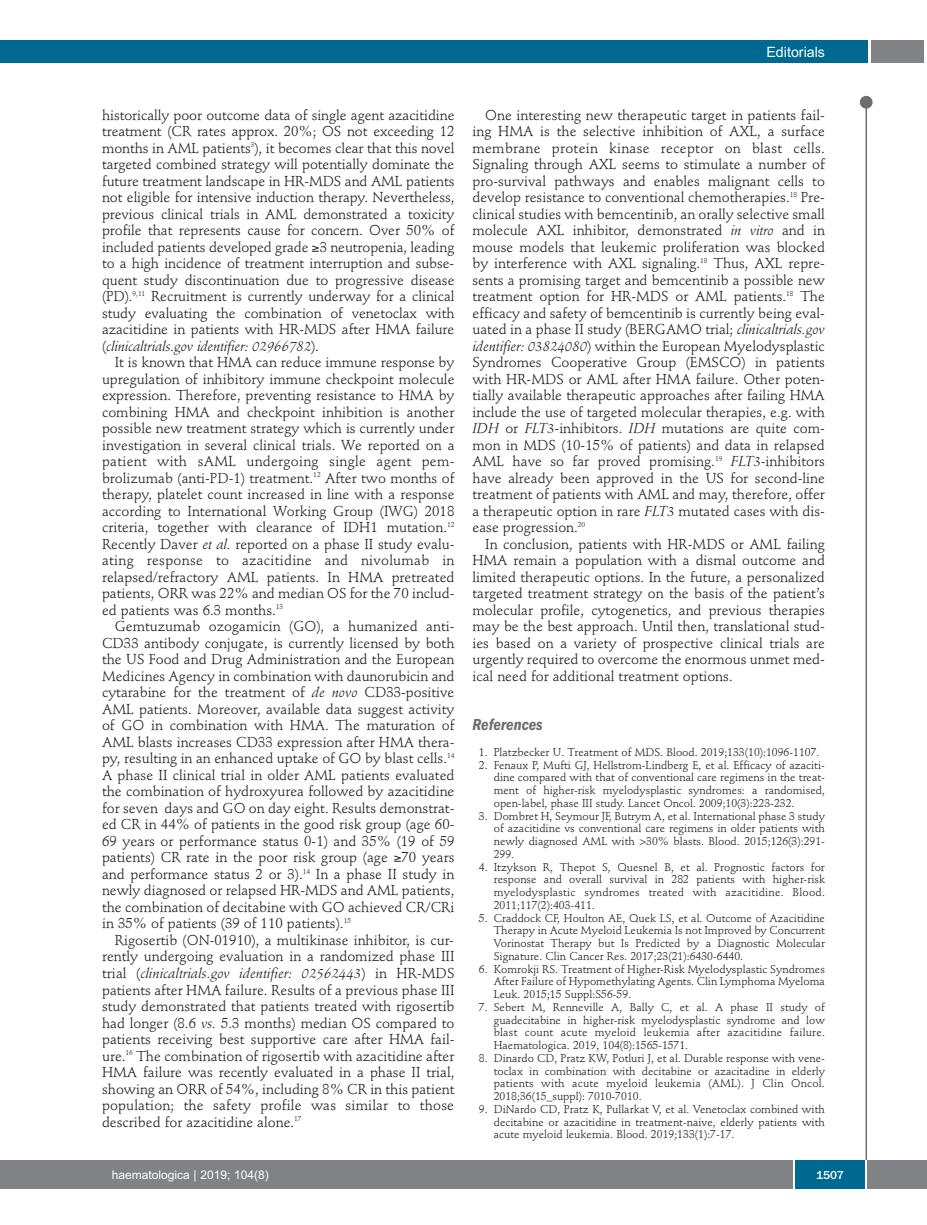
<style>
.page{position:relative;width:927px;height:1225px;background:#fff}
.page>*{position:absolute;margin:0;border:0;box-sizing:border-box;transform-origin:0 0}
.t1{font:italic 600 condensed 16.5px "Franklin Gothic";color:#6c6d70}
.t2{font:14.25px/16.5px "Stempel Schneidler";color:#231f20;text-align:justify}
.t3{font:14.25px "Arial";color:#fff}
.t4{font:12px "Arial";color:#fff}
.t5{font:500 12px "Franklin Gothic";color:#fff}
.t6{font:11.25px/12.8px "Stempel Schneidler";color:#231f20;text-align:justify}
.s1{font-style:italic}
</style>
<div class="page">
<div style="left:871px;top:40px;width:52px;height:22px;background:#808285"></div>
<div style="left:18px;top:40px;width:849px;height:22px;background:#006991"></div>
<div style="left:17px;top:1160px;width:910px;height:28px;background:#808285"></div>
<div style="left:795px;top:1160px;width:70px;height:28px;background:#006991"></div>
<hr style="left:793px;top:1160px;width:2px;height:28px;background:#fff">
<hr style="left:865px;top:1160px;width:2px;height:28px;background:#fff">
<div style="left:860px;top:96px;width:13px;height:13px;background:#6c6d70;border-radius:50%"></div>
<hr style="left:865px;top:100px;width:2px;height:1060px;background:#6c6d70">
<div style="left:0;top:40px;width:19px;height:22px;background:#006991"></div>
<div style="left:0;top:1160px;width:18px;height:28px;background:#808285"></div>
<p class="t3" style="left:766px;top:44px;width:60px">Editorials</p>
<p class="t2" style="left:102px;top:108px;width:354px">historically poor outcome data of single agent azacitidine treatment (CR rates approx. 20%; OS not exceeding 12 months in AML patients<sup>3</sup>), it becomes clear that this novel targeted combined strategy will potentially dominate the future treatment landscape in HR-MDS and AML patients not eligible for intensive induction therapy. Nevertheless, previous clinical trials in AML demonstrated a toxicity profile that represents cause for concern. Over 50% of included patients developed grade ≥3 neutropenia, leading to a high incidence of treatment interruption and subse&shy;quent study discontinuation due to progressive disease (PD).<sup>9,11</sup> Recruitment is currently underway for a clinical study evaluating the combination of venetoclax with azacitidine in patients with HR-MDS after HMA failure (<span class="s1">clinicaltrials.gov identifier: 02966782</span>).</p>
<p class="t2" style="left:102px;top:355px;width:354px;text-indent:13px">It is known that HMA can reduce immune response by upregulation of inhibitory immune checkpoint molecule expression. Therefore, preventing resistance to HMA by combining HMA and checkpoint inhibition is another possible new treatment strategy which is currently under investigation in several clinical trials. We reported on a patient with sAML undergoing single agent pem&shy;brolizumab (anti-PD-1) treatment.<sup>12</sup> After two months of therapy, platelet count increased in line with a response according to International Working Group (IWG) 2018 criteria, together with clearance of IDH1 mutation.<sup>12<br></sup>Recently Daver <span class="s1">et al.</span> reported on a phase II study evalu&shy;ating response to azacitidine and nivolumab in relapsed/refractory AML patients. In HMA pretreated patients, ORR was 22% and median OS for the 70 includ&shy;ed patients was 6.3 months.<sup>13</sup></p>
<p class="t2" style="left:102px;top:619px;width:354px;text-indent:13px">Gemtuzumab ozogamicin (GO), a humanized anti-CD33 antibody conjugate, is currently licensed by both the US Food and Drug Administration and the European Medicines Agency in combination with daunorubicin and cytarabine for the treatment of <span class="s1">de novo</span> CD33-positive AML patients. Moreover, available data suggest activity of GO in combination with HMA. The maturation of AML blasts increases CD33 expression after HMA thera&shy;py, resulting in an enhanced uptake of GO by blast cells.<sup>14<br></sup>A phase II clinical trial in older AML patients evaluated the combination of hydroxyurea followed by azacitidine for seven days and GO on day eight. Results demonstrat&shy;ed CR in 44% of patients in the good risk group (age 60- 69 years or performance status 0-1) and 35% (19 of 59 patients) CR rate in the poor risk group (age ≥70 years and performance status 2 or 3).<sup>14</sup> In a phase II study in newly diagnosed or relapsed HR-MDS and AML patients, the combination of decitabine with GO achieved CR/CRi in 35% of patients (39 of 110 patients).<sup>15</sup></p>
<p class="t2" style="left:102px;top:933px;width:354px;text-indent:13px">Rigosertib (ON-01910), a multikinase inhibitor, is cur&shy;rently undergoing evaluation in a randomized phase III trial (<span class="s1">clinicaltrials.gov identifier: 02562443</span>) in HR-MDS patients after HMA failure. Results of a previous phase III study demonstrated that patients treated with rigosertib had longer (8.6 <span class="s1">vs.</span> 5.3 months) median OS compared to patients receiving best supportive care after HMA fail&shy;ure.<sup>16</sup> The combination of rigosertib with azacitidine after HMA failure was recently evaluated in a phase II trial, showing an ORR of 54%, including 8% CR in this patient population; the safety profile was similar to those described for azacitidine alone.<sup>17</sup></p>
<p class="t2" style="left:472px;top:108px;width:354px;text-indent:13px">One interesting new therapeutic target in patients fail&shy;ing HMA is the selective inhibition of AXL, a surface membrane protein kinase receptor on blast cells.<br>Signaling through AXL seems to stimulate a number of pro-survival pathways and enables malignant cells to develop resistance to conventional chemotherapies.<sup>18</sup> Pre&shy;clinical studies with bemcentinib, an orally selective small molecule AXL inhibitor, demonstrated <span class="s1">in vitro</span> and in mouse models that leukemic proliferation was blocked by interference with AXL signaling.<sup>18</sup> Thus, AXL repre&shy;sents a promising target and bemcentinib a possible new treatment option for HR-MDS or AML patients.<sup>18</sup> The efficacy and safety of bemcentinib is currently being eval&shy;uated in a phase II study (BERGAMO trial; <span class="s1">clinicaltrials.gov identifier: 03824080</span>) within the European Myelodysplastic Syndromes Cooperative Group (EMSCO) in patients with HR-MDS or AML after HMA failure. Other poten&shy;tially available therapeutic approaches after failing HMA include the use of targeted molecular therapies, e.g. with <span class="s1">IDH</span> or <span class="s1">FLT3</span>-inhibitors. <span class="s1">IDH</span> mutations are quite com&shy;mon in MDS (10-15% of patients) and data in relapsed AML have so far proved promising.<sup>19</sup> <span class="s1">FLT3</span>-inhibitors have already been approved in the US for second-line treatment of patients with AML and may, therefore, offer a therapeutic option in rare <span class="s1">FLT3</span> mutated cases with dis&shy;ease progression.<sup>20</sup></p>
<p class="t2" style="left:472px;top:537px;width:354px;text-indent:13px">In conclusion, patients with HR-MDS or AML failing HMA remain a population with a dismal outcome and limited therapeutic options. In the future, a personalized targeted treatment strategy on the basis of the patient’s molecular profile, cytogenetics, and previous therapies may be the best approach. Until then, translational stud&shy;ies based on a variety of prospective clinical trials are urgently required to overcome the enormous unmet med&shy;ical need for additional treatment options.</p>
<p class="t1" style="left:472px;top:719px;width:72px">References</p>
<p class="t6" style="left:479px;top:747px;width:342px">1. Platzbecker U. Treatment of MDS. Blood. 2019;133(10):1096-1107.</p>
<p class="t6" style="left:494px;top:759px;width:333px;text-indent:-15px">2. Fenaux P, Mufti GJ, Hellstrom-Lindberg E, et al. Efficacy of azaciti&shy;dine compared with that of conventional care regimens in the treat&shy;ment of higher-risk myelodysplastic syndromes: a randomised, open-label, phase III study. Lancet Oncol. 2009;10(3):223-232.</p>
<p class="t6" style="left:494px;top:810px;width:333px;text-indent:-15px">3. Dombret H, Seymour JF, Butrym A, et al. International phase 3 study of azacitidine vs conventional care regimens in older patients with newly diagnosed AML with &gt;30% blasts. Blood. 2015;126(3):291- 299.</p>
<p class="t6" style="left:494px;top:861px;width:333px;text-indent:-15px">4. Itzykson R, Thepot S, Quesnel B, et al. Prognostic factors for response and overall survival in 282 patients with higher-risk myelodysplastic syndromes treated with azacitidine. Blood.<br>2011;117(2):403-411.</p>
<p class="t6" style="left:494px;top:912px;width:333px;text-indent:-15px">5. Craddock CF, Houlton AE, Quek LS, et al. Outcome of Azacitidine Therapy in Acute Myeloid Leukemia Is not Improved by Concurrent Vorinostat Therapy but Is Predicted by a Diagnostic Molecular Signature. Clin Cancer Res. 2017;23(21):6430-6440.</p>
<p class="t6" style="left:494px;top:963px;width:333px;text-indent:-15px">6. Komrokji RS. Treatment of Higher-Risk Myelodysplastic Syndromes After Failure of Hypomethylating Agents. Clin Lymphoma Myeloma Leuk. 2015;15 Suppl:S56-59.</p>
<p class="t6" style="left:494px;top:1001px;width:333px;text-indent:-15px">7. Sebert M, Renneville A, Bally C, et al. A phase II study of guadecitabine in higher-risk myelodysplastic syndrome and low blast count acute myeloid leukemia after azacitidine failure.<br>Haematologica. 2019, 104(8):1565-1571.</p>
<p class="t6" style="left:494px;top:1052px;width:333px;text-indent:-15px">8. Dinardo CD, Pratz KW, Potluri J, et al. Durable response with vene&shy;toclax in combination with decitabine or azacitadine in elderly patients with acute myeloid leukemia (AML). J Clin Oncol.<br>2018;36(15_suppl): 7010-7010.</p>
<p class="t6" style="left:494px;top:1103px;width:333px;text-indent:-15px">9. DiNardo CD, Pratz K, Pullarkat V, et al. Venetoclax combined with decitabine or azacitidine in treatment-naive, elderly patients with acute myeloid leukemia. Blood. 2019;133(1):7-17.</p>
<p class="t4" style="left:112px;top:1167px;width:158px">haematologica | 2019; 104(8)</p>
<p class="t5" style="left:816px;top:1167px;width:29px">1507</p>
</div>
